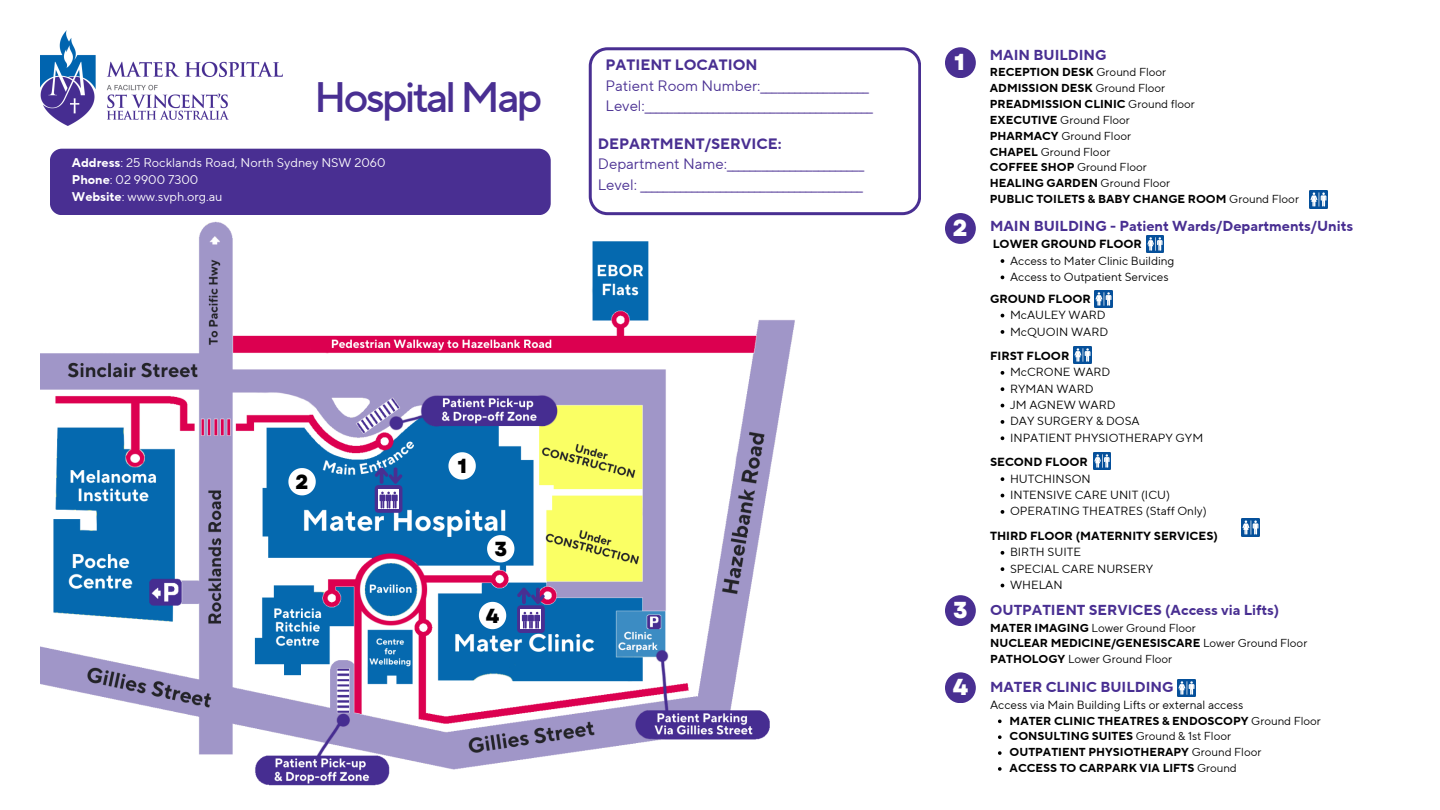
<style>
.page{position:relative;width:1440px;height:810px;background:#fff}
.page>*{position:absolute;margin:0;border:0;box-sizing:border-box;transform-origin:0 0}
.t1{font:500 42.5px "TT Norms Pro";letter-spacing:-.065em;color:#492f92}
.t2{font:800 23.1px "Garet";color:#fff}
.t3{font:800 20.3px "Garet";color:#000}
.t4{font:15px/20.4px "TT Norms Pro";color:#492f92}
.t5{font:700 14.4px "TT Norms Pro";color:#492f92}
.t6{font:12.6px "TT Norms Pro";color:#fff}
.t7{font:11.8px "TT Norms Pro";color:#000}
.t8{font:700 11.8px "TT Norms Pro";color:#000}
.t9{font:700 11.5px/15.9px "TT Norms Pro";color:#000}
.t10{font:11.5px "TT Norms Pro";color:#000}
.s1{font-weight:700}
.s2{font-weight:400}
</style>
<div class="page">
<img style="left:41px;top:221px;width:754px;height:565px">
<div style="left:375px;top:485px;width:27px;height:28px;background:#492f92;border-radius:4px"></div>
<svg style="left:379px;top:489px;width:20px;height:20px"></svg>
<svg style="left:374px;top:467px;width:29px;height:18px"></svg>
<svg style="left:380px;top:492px;width:18px;height:17px"></svg>
<div style="left:517px;top:605px;width:28px;height:28px;background:#492f92;border-radius:4px"></div>
<div style="left:521px;top:609px;width:20px;height:20px;background:#fff"></div>
<svg style="left:516px;top:587px;width:30px;height:18px"></svg>
<svg style="left:522px;top:612px;width:18px;height:17px"></svg>
<svg style="left:487px;top:535px;width:27px;height:27px"></svg>
<svg style="left:288px;top:468px;width:28px;height:27px"></svg>
<svg style="left:448px;top:452px;width:28px;height:28px"></svg>
<svg style="left:479px;top:602px;width:27px;height:27px"></svg>
<div style="left:50px;top:149px;width:501px;height:66px;background:#492f92;border-radius:12px"></div>
<svg style="left:589px;top:47px;width:332px;height:168px"></svg>
<svg style="left:1001px;top:259px;width:3px;height:4px"></svg>
<svg style="left:1001px;top:330px;width:3px;height:4px"></svg>
<svg style="left:1001px;top:371px;width:3px;height:4px"></svg>
<svg style="left:1001px;top:387px;width:3px;height:4px"></svg>
<svg style="left:1001px;top:420px;width:3px;height:4px"></svg>
<svg style="left:1001px;top:436px;width:3px;height:4px"></svg>
<svg style="left:1001px;top:477px;width:3px;height:4px"></svg>
<svg style="left:1001px;top:510px;width:3px;height:4px"></svg>
<svg style="left:1001px;top:551px;width:3px;height:4px"></svg>
<svg style="left:1001px;top:567px;width:3px;height:4px"></svg>
<img style="left:1095px;top:290px;width:17px;height:18px">
<svg style="left:998px;top:720px;width:4px;height:3px"></svg>
<svg style="left:998px;top:735px;width:4px;height:4px"></svg>
<svg style="left:998px;top:751px;width:4px;height:4px"></svg>
<svg style="left:998px;top:767px;width:4px;height:4px"></svg>
<img style="left:1146px;top:235px;width:17px;height:18px">
<img style="left:1074px;top:346px;width:17px;height:18px">
<img style="left:1093px;top:452px;width:18px;height:17px">
<img style="left:1178px;top:679px;width:17px;height:17px">
<div style="left:945px;top:47px;width:31px;height:31px;background:#492f92;border-radius:50%"></div>
<div style="left:945px;top:213px;width:31px;height:31px;background:#492f92;border-radius:50%"></div>
<div style="left:945px;top:595px;width:31px;height:31px;background:#492f92;border-radius:50%"></div>
<div style="left:945px;top:672px;width:31px;height:31px;background:#492f92;border-radius:50%"></div>
<img style="left:1242px;top:519px;width:18px;height:18px">
<img style="left:1309px;top:190px;width:18px;height:18px">
<img style="left:41px;top:31px;width:242px;height:94px">
<p class="t1" style="left:314px;top:72px;width:230px">Hospital Map</p>
<p class="t6" style="left:72px;top:155px;width:315px"><span class="s1">Address</span>: 25 Rocklands Road, North Sydney NSW 2060</p>
<p class="t6" style="left:72px;top:172px;width:128px"><span class="s1">Phone</span>: 02 9900 7300</p>
<p class="t6" style="left:72px;top:189px;width:152px"><span class="s1">Website</span>: www.svph.org.au</p>
<p class="t4" style="left:606px;top:55px;width:269px"><span class="s1">PATIENT LOCATION<br></span>Patient Room Number:___________________<br>Level:________________________________________</p>
<p class="t4" style="left:598px;top:134px;width:268px"><span class="s1">DEPARTMENT/SERVICE:<br></span>Department Name:________________________<br>Level: _______________________________________</p>
<h3 class="t3" style="left:296px;top:467px;width:15px">2</h3>
<p class="t3" style="left:458px;top:451px;width:11px">1</p>
<h3 class="t3" style="left:494px;top:534px;width:14px">3</h3>
<p class="t3" style="left:486px;top:601px;width:15px">4</p>
<p class="t2" style="left:954px;top:46px;width:12px">1</p>
<p class="t5" style="left:990px;top:46px;width:118px">MAIN BUILDING</p>
<p class="t9" style="left:990px;top:65px;width:178px">RECEPTION DESK <span class="s2">Ground Floor</span></p>
<p class="t9" style="left:990px;top:81px;width:177px">ADMISSION DESK <span class="s2">Ground Floor</span></p>
<h4 class="t9" style="left:990px;top:96px;width:206px">PREADMISSION CLINIC <span class="s2">Ground floor</span></h4>
<p class="t10" style="left:990px;top:113px;width:142px"><span class="s1">EXECUTIVE</span> Ground Floor</p>
<p class="t10" style="left:990px;top:129px;width:143px"><span class="s1">PHARMACY</span> Ground Floor</p>
<p class="t10" style="left:990px;top:145px;width:122px"><span class="s1">CHAPEL</span> Ground Floor</p>
<p class="t10" style="left:990px;top:160px;width:158px"><span class="s1">COFFEE SHOP</span> Ground Floor</p>
<p class="t9" style="left:990px;top:176px;width:182px">HEALING GARDEN <span class="s2">Ground Floor</span></p>
<p class="t9" style="left:990px;top:192px;width:311px">PUBLIC TOILETS &amp; BABY CHANGE ROOM <span class="s2">Ground Floor</span></p>
<p class="t2" style="left:953px;top:211px;width:16px">2</p>
<p class="t5" style="left:990px;top:217px;width:365px">MAIN BUILDING - Patient Wards/Departments/Units</p>
<p class="t8" style="left:993px;top:237px;width:151px">LOWER GROUND FLOOR</p>
<p class="t7" style="left:1010px;top:253px;width:166px">Access to Mater Clinic Building</p>
<p class="t7" style="left:1010px;top:270px;width:160px">Access to Outpatient Services</p>
<p class="t8" style="left:990px;top:292px;width:102px">GROUND FLOOR</p>
<p class="t7" style="left:1010px;top:308px;width:97px">McAULEY WARD</p>
<p class="t7" style="left:1010px;top:324px;width:100px">McQUOIN WARD</p>
<p class="t8" style="left:990px;top:349px;width:81px">FIRST FLOOR</p>
<h2 class="t7" style="left:1010px;top:365px;width:102px">McCRONE WARD</h2>
<p class="t7" style="left:1010px;top:382px;width:85px">RYMAN WARD</p>
<p class="t7" style="left:1010px;top:398px;width:107px">JM AGNEW WARD</p>
<h4 class="t7" style="left:1010px;top:414px;width:131px">DAY SURGERY &amp; DOSA</h4>
<p class="t7" style="left:1010px;top:431px;width:195px">INPATIENT PHYSIOTHERAPY GYM</p>
<p class="t8" style="left:990px;top:455px;width:99px">SECOND FLOOR</p>
<h4 class="t7" style="left:1010px;top:472px;width:82px">HUTCHINSON</h4>
<p class="t7" style="left:1010px;top:488px;width:161px">INTENSIVE CARE UNIT (ICU)</p>
<p class="t7" style="left:1010px;top:504px;width:198px">OPERATING THEATRES (Staff Only)</p>
<p class="t8" style="left:990px;top:529px;width:229px">THIRD FLOOR (MATERNITY SERVICES)</p>
<p class="t7" style="left:1010px;top:545px;width:72px">BIRTH SUITE</p>
<p class="t7" style="left:1010px;top:562px;width:145px">SPECIAL CARE NURSERY</p>
<h4 class="t7" style="left:1010px;top:578px;width:54px">WHELAN</h4>
<p class="t2" style="left:953px;top:594px;width:16px">3</p>
<p class="t2" style="left:953px;top:671px;width:17px">4</p>
<h3 class="t5" style="left:990px;top:601px;width:291px">OUTPATIENT SERVICES (Access via Lifts)</h3>
<h3 class="t9" style="left:990px;top:620px;width:319px">MATER IMAGING <span class="s2">Lower Ground Floor<br></span>NUCLEAR MEDICINE/GENESISCARE <span class="s2">Lower Ground Floor<br></span>PATHOLOGY <span class="s2">Lower Ground Floor</span></h3>
<p class="t5" style="left:990px;top:678px;width:185px">MATER CLINIC BUILDING</p>
<p class="t7" style="left:990px;top:697px;width:255px">Access via Main Building Lifts or external access</p>
<p class="t9" style="left:1010px;top:713px;width:313px">MATER CLINIC THEATRES &amp; ENDOSCOPY <span class="s2">Ground Floor</span></p>
<p class="t9" style="left:1010px;top:729px;width:223px">CONSULTING SUITES <span class="s2">Ground &amp; 1st Floor</span></p>
<p class="t9" style="left:1010px;top:745px;width:253px">OUTPATIENT PHYSIOTHERAPY <span class="s2">Ground Floor</span></p>
<p class="t9" style="left:1010px;top:761px;width:229px">ACCESS TO CARPARK VIA LIFTS <span class="s2">Ground</span></p>
</div>
